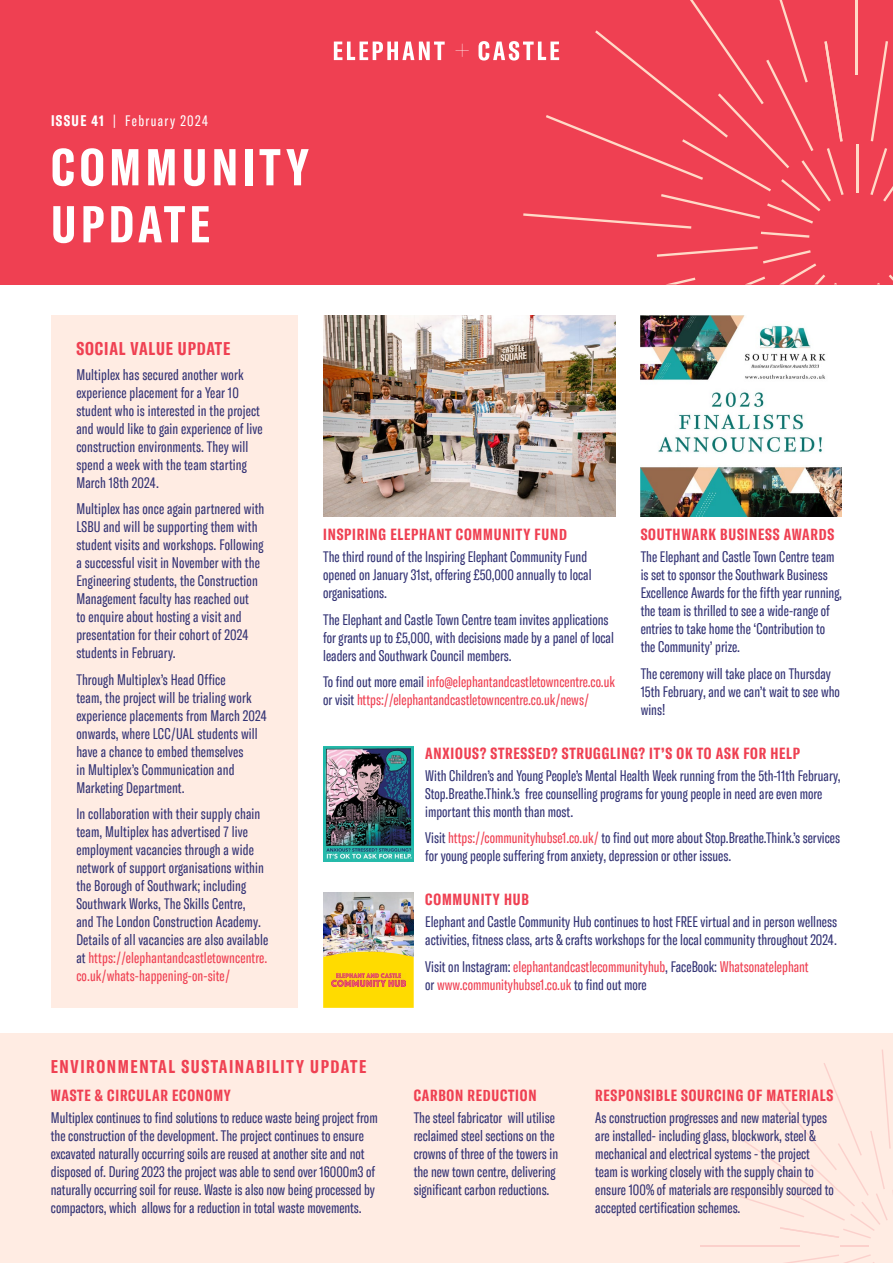
<style>
.page{position:relative;width:893px;height:1263px;background:#fff}
.page>*{position:absolute;margin:0;border:0;box-sizing:border-box;transform-origin:0 0}
.t1{font:700 extra-condensed 51px/57px "GT America";letter-spacing:.09em;color:#fff}
.t2{font:700 extra-condensed 18px "GT America";letter-spacing:.09em;color:#ef4052}
.t3{font:700 extra-condensed 18px "GT America";letter-spacing:.05em;color:#ef4052}
.t4{font:700 extra-condensed 15.75px "GT America";letter-spacing:.05em;color:#ef4052}
.t5{font:extra-condensed 15px/18px "GT America";color:#333375}
.t6{font:extra-condensed 15px/18px "GT America";color:#ef4052}
.t7{font:extra-condensed 15px "GT America";letter-spacing:.09em;color:#fff}
.s1{font-weight:700}
.s2{color:#ef4052}
.s3{color:#333375}
</style>
<div class="page">
<div style="left:0;top:1033px;width:893px;height:230px;background:#ffece3"></div>
<hr style="left:700px;top:1245px;width:99px;height:2px;background:#f7a198">
<svg style="left:841px;top:1246px;width:28px;height:1px"></svg>
<svg style="left:785px;top:1254px;width:89px;height:9px"></svg>
<svg style="left:709px;top:1049px;width:184px;height:189px"></svg>
<div style="left:0;top:0;width:893px;height:284px;background:#ef4052"></div>
<hr style="left:856px;top:0;width:2px;height:74px;background:#ffd9c7">
<svg style="left:871px;top:41px;width:17px;height:100px"></svg>
<hr style="left:856px;top:144px;width:2px;height:48px;background:#ffd9c7">
<svg style="left:870px;top:148px;width:23px;height:54px"></svg>
<svg style="left:889px;top:275px;width:4px;height:6px"></svg>
<svg style="left:657px;top:246px;width:168px;height:38px"></svg>
<svg style="left:334px;top:42px;width:111px;height:18px"></svg>
<svg style="left:479px;top:0;width:365px;height:238px"></svg>
<svg style="left:455px;top:44px;width:14px;height:13px"></svg>
<div style="left:51px;top:315px;width:247px;height:693px;background:#ffece3"></div>
<img style="left:641px;top:315px;width:201px;height:202px">
<img style="left:323px;top:747px;width:91px;height:114px">
<img style="left:323px;top:315px;width:292px;height:201px">
<img style="left:323px;top:893px;width:91px;height:59px">
<svg style="left:323px;top:952px;width:91px;height:56px;background:#fcd809"></svg>
<img style="left:331px;top:974px;width:75px;height:13px">
<p class="t7" style="left:51px;top:112px;width:158px"><span class="s1">ISSUE 41</span> | February 2024</p>
<h1 class="t1" style="left:51px;top:139px;width:259px">COMMUNITY<br>UPDATE</h1>
<p class="t3" style="left:76px;top:338px;width:155px">SOCIAL VALUE UPDATE</p>
<p class="t5" style="left:76px;top:365px;width:188px">Multiplex has secured another work experience placement for a Year 10 student who is interested in the project and would like to gain experience of live construction environments. They will spend a week with the team starting March 18th 2024.</p>
<p class="t5" style="left:76px;top:500px;width:189px">Multiplex has once again partnered with LSBU and will be supporting them with student visits and workshops. Following a successful visit in November with the Engineering students, the Construction Management faculty has reached out<br>to enquire about hosting a visit and presentation for their cohort of 2024 students in February.</p>
<p class="t5" style="left:76px;top:670px;width:192px">Through Multiplex’s Head Office<br>team, the project will be trialing work experience placements from March 2024 onwards, where LCC/UAL students will have a chance to embed themselves<br>in Multiplex’s Communication and Marketing Department.</p>
<p class="t5" style="left:76px;top:805px;width:194px">In collaboration with their supply chain team, Multiplex has advertised 7 live employment vacancies through a wide network of support organisations within the Borough of Southwark; including Southwark Works, The Skills Centre,<br>and The London Construction Academy.<br>Details of all vacancies are also available at <span class="s2">https://elephantandcastletowncentre. co.uk/whats-happening-on-site/</span></p>
<p class="t4" style="left:323px;top:525px;width:245px">INSPIRING ELEPHANT COMMUNITY FUND</p>
<p class="t5" style="left:323px;top:548px;width:270px">The third round of the Inspiring Elephant Community Fund opened on January 31st, offering £50,000 annually to local organisations.</p>
<p class="t5" style="left:323px;top:610px;width:292px">The Elephant and Castle Town Centre team invites applications for grants up to £5,000, with decisions made by a panel of local leaders and Southwark Council members.</p>
<p class="t6" style="left:323px;top:673px;width:293px"><span class="s3">To find out more email</span> info@elephantandcastletowncentre.co.uk <span class="s3">or visit</span> https://elephantandcastletowncentre.co.uk/news/</p>
<p class="t4" style="left:425px;top:743px;width:376px">ANXIOUS? STRESSED? STRUGGLING? IT’S OK TO ASK FOR HELP</p>
<p class="t5" style="left:425px;top:767px;width:417px">With Children’s and Young People’s Mental Health Week running from the 5th-11th February,<br>Stop.Breathe.Think.’s free counselling programs for young people in need are even more important this month than most.</p>
<p class="t5" style="left:425px;top:829px;width:416px">Visit <span class="s2">https://communityhubse1.co.uk/</span> to find out more about Stop.Breathe.Think.’s services for young people suffering from anxiety, depression or other issues.</p>
<p class="t4" style="left:425px;top:890px;width:105px">COMMUNITY HUB</p>
<p class="t5" style="left:425px;top:913px;width:413px">Elephant and Castle Community Hub continues to host FREE virtual and in person wellness activities, fitness class, arts &amp; crafts workshops for the local community throughout 2024.</p>
<p class="t6" style="left:425px;top:958px;width:385px"><span class="s3">Visit on Instagram:</span> elephantandcastlecommunityhub<span class="s3">, FaceBook:</span> Whatsonatelephant <span class="s3">or</span> www.communityhubse1.co.uk <span class="s3">to find out more</span></p>
<p class="t4" style="left:641px;top:525px;width:195px">SOUTHWARK BUSINESS AWARDS</p>
<p class="t5" style="left:641px;top:548px;width:203px">The Elephant and Castle Town Centre team is set to sponsor the Southwark Business Excellence Awards for the fifth year running, the team is thrilled to see a wide-range of entries to take home the ‘Contribution to the Community’ prize.</p>
<p class="t5" style="left:641px;top:664px;width:201px">The ceremony will take place on Thursday<br>15th February, and we can’t wait to see who wins!</p>
<p class="t2" style="left:51px;top:1055px;width:317px">ENVIRONMENTAL SUSTAINABILITY UPDATE</p>
<p class="t4" style="left:51px;top:1085px;width:182px">WASTE &amp; CIRCULAR ECONOMY</p>
<p class="t5" style="left:51px;top:1108px;width:328px">Multiplex continues to find solutions to reduce waste being project from the construction of the development. The project continues to ensure excavated naturally occurring soils are reused at another site and not disposed of. During 2023 the project was able to send over 16000m3 of naturally occurring soil for reuse. Waste is also now being processed by compactors, which allows for a reduction in total waste movements.</p>
<p class="t4" style="left:414px;top:1085px;width:124px">CARBON REDUCTION</p>
<p class="t5" style="left:414px;top:1108px;width:146px">The steel fabricator will utilise reclaimed steel sections on the crowns of three of the towers in the new town centre, delivering significant carbon reductions.</p>
<p class="t4" style="left:595px;top:1085px;width:240px">RESPONSIBLE SOURCING OF MATERIALS</p>
<p class="t5" style="left:595px;top:1108px;width:240px">As construction progresses and new material types are installed- including glass, blockwork, steel &amp; mechanical and electrical systems - the project team is working closely with the supply chain to ensure 100% of materials are responsibly sourced to accepted certification schemes.</p>
</div>
